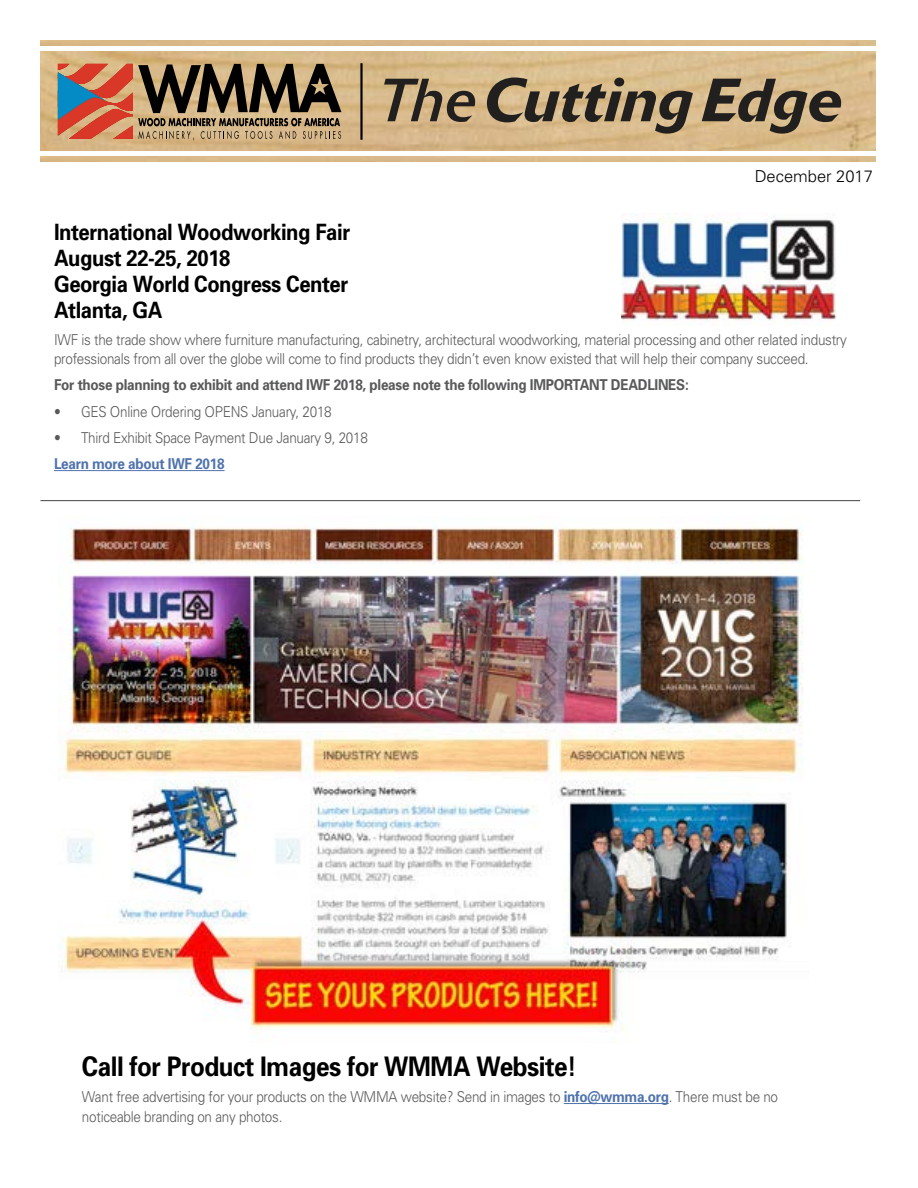
<style>
.page{position:relative;width:918px;height:1188px;background:#fff}
.page>*{position:absolute;margin:0;border:0;box-sizing:border-box;transform-origin:0 0}
.t1{font:italic 500 60.3px "Delta";color:#221f1f}
.t2{font:700 27px "Univers";letter-spacing:-.02em;color:#000;scale:.9 1}
.t3{font:700 22.5px/26.2px "Univers";letter-spacing:-.02em;color:#000;scale:.9 1}
.t4{font:300 16.5px "Univers";color:#000}
.t5{font:300 15px/19.5px "Univers";letter-spacing:-.02em;color:#58595b;scale:.9 1}
.t6{font:700 15px "Univers";letter-spacing:-.02em;color:#58595b;scale:.9 1}
.t7{font:700 15px "Univers";letter-spacing:-.02em;color:#4f73ad;scale:.9 1}
.s1{font-weight:400}
.s2{font-weight:700;color:#4f73ad}
</style>
<div class="page">
<img style="left:40px;top:52px;width:836px;height:99px">
<hr style="left:360px;top:63px;width:3px;height:77px;background:#000">
<svg style="left:58px;top:64px;width:283px;height:76px;background:#917056"></svg>
<hr style="left:54px;top:470px;width:171px;height:1px;background:#4f73ad">
<img style="left:621px;top:213px;width:216px;height:113px">
<hr style="left:564px;top:1103px;width:105px;height:1px;background:#4f73ad">
<hr style="left:40px;top:500px;width:820px;height:1px;background:#58595b">
<img style="left:58px;top:526px;width:745px;height:517px">
<h1 class="t1" style="left:378px;top:64px;width:466px"><span class="s1">The</span>Cutting Edge</h1>
<p class="t4" style="left:755px;top:166px;width:120px">December 2017</p>
<h3 class="t3" style="left:54px;top:219px;width:331px">International Woodworking Fair<br>August 22-25, 2018<br>Georgia World Congress Center<br>Atlanta, GA</h3>
<p class="t5" style="left:54px;top:330px;width:883px">IWF is the trade show where furniture manufacturing, cabinetry, architectural woodworking, material processing and other related industry professionals from all over the globe will come to find products they didn’t even know existed that will help their company succeed.</p>
<p class="t6" style="left:54px;top:376px;width:707px">For those planning to exhibit and attend IWF 2018, please note the following IMPORTANT DEADLINES:</p>
<p class="t5" style="left:54px;top:402px;width:310px">• GES Online Ordering OPENS January, 2018</p>
<p class="t5" style="left:54px;top:428px;width:350px">• Third Exhibit Space Payment Due January 9, 2018</p>
<p class="t7" style="left:54px;top:455px;width:191px">Learn more about IWF 2018</p>
<h2 class="t2" style="left:82px;top:1050px;width:551px">Call for Product Images for WMMA Website!</h2>
<p class="t5" style="left:82px;top:1087px;width:775px">Want free advertising for your products on the WMMA website? Send in images to <span class="s2">info@wmma.org</span>. There must be no noticeable branding on any photos.</p>
</div>
